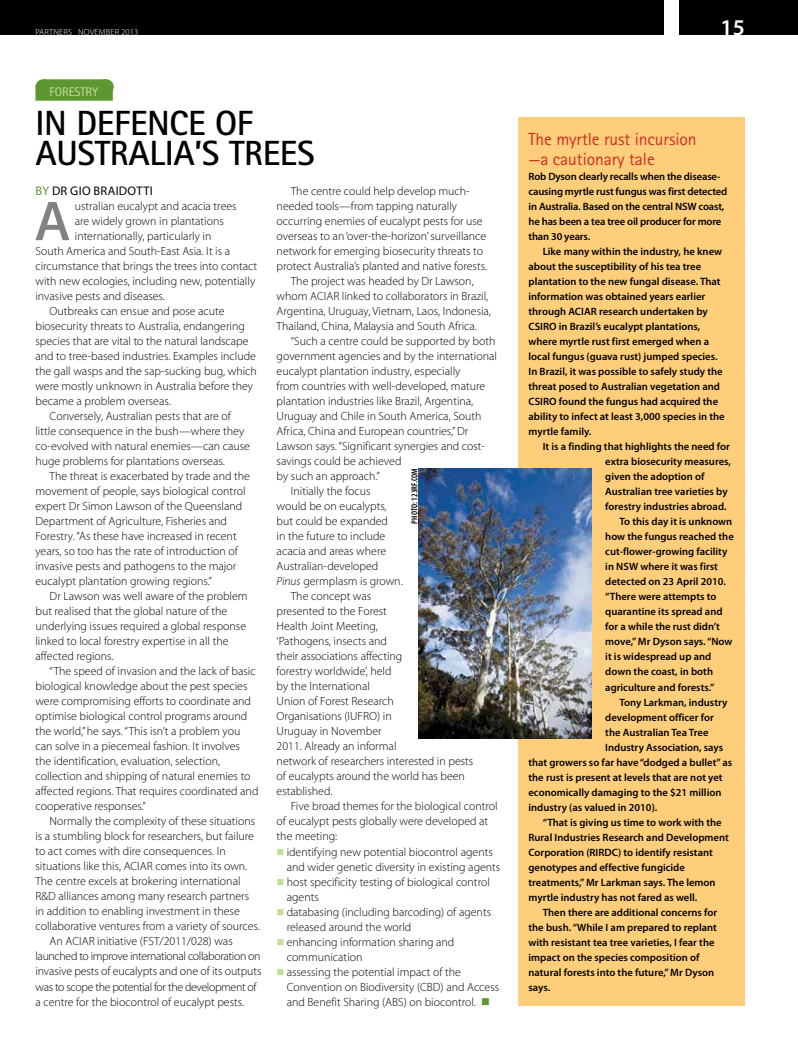
<style>
.page{position:relative;width:798px;height:1053px;background:#fff}
.page>*{position:absolute;margin:0;border:0;box-sizing:border-box;transform-origin:0 0}
._03_Body_Drop_Cap__3{font:800 55.38px "Rotis Sans Serif";color:#808285}
._01_Heading_small{font:700 35px/30px "Rotis Sans Serif";letter-spacing:-.01em;color:#000}
.t1{font:600 22.5px "Myriad Pro";color:#fff}
._05__B_Out_Heading{font:17.5px/20px "Rotis Sans Serif";letter-spacing:-.005em;color:#cf2d22}
._02_Byline{font:12.5px "Myriad Pro";letter-spacing:.025em;color:#000}
._08_Map_heading{font:12.5px "Rotis Sans Serif";letter-spacing:-.005em;color:#c4df9b}
._03_Body{font:300 11.88px/15px "Myriad Pro";color:#000}
._03_Body_No_Indent{font:300 11.88px/15px "Myriad Pro";color:#000}
._03_Body_Drop_Cap__3-2{font:300 11.88px "Myriad Pro";color:#000}
._06_B_Out_Body{font:600 10.62px/15px "Myriad Pro";color:#000}
._05_B_Out_Body_No_In{font:600 10.62px/15px "Myriad Pro";letter-spacing:-.015em;color:#000}
.t2{font:300 8.75px "Myriad Pro";letter-spacing:.02em;color:#fff}
.AciarPicCredit{font:600 condensed 8.75px "Myriad Pro";letter-spacing:.01em;color:#000}
.s1{color:#5e9732}
.s2{font-style:italic}
.s3{color:#c4df9b}
</style>
<div class="page">
<div style="left:0;top:0;width:797px;height:35px;background:#000"></div>
<div style="left:664px;top:0;width:14px;height:35px;background:#fff"></div>
<div style="left:43px;top:79px;width:62px;height:15px;background:#5e9732"></div>
<svg style="left:74px;top:79px;width:32px;height:7px"></svg>
<div style="left:35px;top:86px;width:78px;height:15px;background:#5e9732"></div>
<div style="left:517px;top:117px;width:227px;height:888px;background:#ffce7b"></div>
<img style="left:418px;top:468px;width:173px;height:270px">
<p class="t2" style="left:36px;top:26px;width:104px">PARTNERS NOVEMBER 2013</p>
<p class="t1" style="left:720px;top:13px;width:26px">15</p>
<p class="_08_Map_heading" style="left:50px;top:84px;width:50px">FORESTRY</p>
<p class="_01_Heading_small" style="left:35px;top:108px;width:280px">IN DEFENCE OF<br>AUSTRALIA’S TREES</p>
<p class="_02_Byline" style="left:36px;top:183px;width:119px"><span class="s1">BY</span> DR GIO BRAIDOTTI</p>
<p class="_03_Body_Drop_Cap__3" style="left:35px;top:186px;width:35px">A</p>
<p class="_03_Body_Drop_Cap__3-2" style="left:75px;top:199px;width:163px">ustralian eucalypt and acacia trees</p>
<p class="_03_Body" style="left:276px;top:183px;width:212px;text-indent:14px">The centre could help develop much&shy;needed tools—from tapping naturally occurring enemies of eucalypt pests for use overseas to an ‘over-the-horizon’ surveillance network for emerging biosecurity threats to protect Australia’s planted and native forests.</p>
<p class="_03_Body" style="left:276px;top:273px;width:216px;text-indent:14px">The project was headed by Dr Lawson, whom ACIAR linked to collaborators in Brazil, Argentina, Uruguay, Vietnam, Laos, Indonesia, Thailand, China, Malaysia and South Africa.</p>
<p class="_03_Body" style="left:276px;top:333px;width:222px;text-indent:14px">“Such a centre could be supported by both government agencies and by the international eucalypt plantation industry, especially<br>from countries with well-developed, mature plantation industries like Brazil, Argentina, Uruguay and Chile in South America, South Africa, China and European countries,” Dr Lawson says. “Significant synergies and cost&shy;savings could be achieved<br>by such an approach.”</p>
<p class="_03_Body" style="left:276px;top:483px;width:127px;text-indent:14px">Initially the focus would be on eucalypts, but could be expanded<br>in the future to include acacia and areas where<br>Australian-developed<br><span class="s2">Pinus</span> germplasm is grown.</p>
<p class="_03_Body" style="left:276px;top:588px;width:198px;text-indent:14px">The concept was<br>presented to the Forest<br>Health Joint Meeting,<br>‘Pathogens, insects and<br>their associations affecting<br>forestry worldwide’, held<br>by the International<br>Union of Forest Research<br>Organisations (IUFRO) in<br>Uruguay in November<br>2011. Already an informal<br>network of researchers interested in pests of eucalypts around the world has been established.</p>
<p class="_03_Body" style="left:276px;top:798px;width:222px;text-indent:14px">Five broad themes for the biological control of eucalypt pests globally were developed at the meeting:</p>
<p class="_03_Body_No_Indent" style="left:286px;top:843px;width:215px;text-indent:-10px"><span class="s3">■</span> identifying new potential biocontrol agents and wider genetic diversity in existing agents</p>
<p class="_03_Body_No_Indent" style="left:286px;top:873px;width:204px;text-indent:-10px"><span class="s3">■</span> host specificity testing of biological control agents</p>
<p class="_03_Body_No_Indent" style="left:286px;top:903px;width:206px;text-indent:-10px"><span class="s3">■</span> databasing (including barcoding) of agents released around the world</p>
<p class="_03_Body_No_Indent" style="left:286px;top:933px;width:169px;text-indent:-10px"><span class="s3">■</span> enhancing information sharing and communication</p>
<p class="_03_Body_No_Indent" style="left:286px;top:963px;width:214px;text-indent:-10px"><span class="s3">■</span> assessing the potential impact of the<br>Convention on Biodiversity (CBD) and Access and Benefit Sharing (ABS) on biocontrol. <span class="s1">■</span></p>
<p class="_03_Body_Drop_Cap__3-2" style="left:75px;top:214px;width:150px">are widely grown in plantations</p>
<p class="_03_Body_Drop_Cap__3-2" style="left:75px;top:229px;width:138px">internationally, particularly in</p>
<p class="_03_Body_Drop_Cap__3-2" style="left:35px;top:244px;width:196px">South America and South-East Asia. It is a</p>
<p class="_03_Body_Drop_Cap__3-2" style="left:35px;top:259px;width:223px">circumstance that brings the trees into contact</p>
<p class="_03_Body_Drop_Cap__3-2" style="left:35px;top:274px;width:221px">with new ecologies, including new, potentially</p>
<p class="_03_Body_Drop_Cap__3-2" style="left:35px;top:289px;width:131px">invasive pests and diseases.</p>
<p class="_03_Body" style="left:35px;top:303px;width:223px;text-indent:14px">Outbreaks can ensue and pose acute biosecurity threats to Australia, endangering species that are vital to the natural landscape and to tree-based industries. Examples include the gall wasps and the sap-sucking bug, which were mostly unknown in Australia before they became a problem overseas.</p>
<p class="_03_Body" style="left:35px;top:408px;width:216px;text-indent:14px">Conversely, Australian pests that are of little consequence in the bush—where they co-evolved with natural enemies—can cause huge problems for plantations overseas.</p>
<p class="_03_Body" style="left:35px;top:468px;width:216px;text-indent:14px">The threat is exacerbated by trade and the movement of people, says biological control expert Dr Simon Lawson of the Queensland Department of Agriculture, Fisheries and Forestry. “As these have increased in recent years, so too has the rate of introduction of invasive pests and pathogens to the major eucalypt plantation growing regions.”</p>
<p class="_03_Body" style="left:35px;top:588px;width:214px;text-indent:14px">Dr Lawson was well aware of the problem but realised that the global nature of the underlying issues required a global response linked to local forestry expertise in all the affected regions.</p>
<p class="_03_Body" style="left:35px;top:663px;width:224px;text-indent:14px">“The speed of invasion and the lack of basic biological knowledge about the pest species were compromising efforts to coordinate and optimise biological control programs around the world,” he says. “This isn’t a problem you can solve in a piecemeal fashion. It involves the identification, evaluation, selection, collection and shipping of natural enemies to affected regions. That requires coordinated and cooperative responses.”</p>
<p class="_03_Body" style="left:35px;top:813px;width:226px;text-indent:14px">Normally the complexity of these situations is a stumbling block for researchers, but failure to act comes with dire consequences. In situations like this, ACIAR comes into its own.<br>The centre excels at brokering international R&amp;D alliances among many research partners in addition to enabling investment in these collaborative ventures from a variety of sources.</p>
<p class="_03_Body" style="left:35px;top:933px;width:227px;text-indent:14px">An ACIAR initiative (FST/2011/028) was launched to improve international collaboration on invasive pests of eucalypts and one of its outputs was to scope the potential for the development of a centre for the biocontrol of eucalypt pests.</p>
<p class="AciarPicCredit" style="left:409px;top:524px;width:57px;rotate:-90deg">PHOTO: 123RF.COM</p>
<p class="_05__B_Out_Heading" style="left:528px;top:129px;width:169px">The myrtle rust incursion —a cautionary tale</p>
<p class="_05_B_Out_Body_No_In" style="left:528px;top:169px;width:200px">Rob Dyson clearly recalls when the disease&shy;causing myrtle rust fungus was first detected in Australia. Based on the central NSW coast, he has been a tea tree oil producer for more than 30 years.</p>
<p class="_06_B_Out_Body" style="left:528px;top:244px;width:198px;text-indent:14px">Like many within the industry, he knew about the susceptibility of his tea tree plantation to the new fungal disease. That information was obtained years earlier through ACIAR research undertaken by CSIRO in Brazil’s eucalypt plantations, where myrtle rust first emerged when a local fungus (guava rust) jumped species.<br>In Brazil, it was possible to safely study the threat posed to Australian vegetation and CSIRO found the fungus had acquired the ability to infect at least 3,000 species in the myrtle family.</p>
<p class="_06_B_Out_Body" style="left:605px;top:439px;width:127px;text-indent:-63px">It is a finding that highlights the need for extra biosecurity measures, given the adoption of<br>Australian tree varieties by forestry industries abroad.</p>
<p class="_06_B_Out_Body" style="left:605px;top:514px;width:130px;text-indent:14px">To this day it is unknown how the fungus reached the cut-flower-growing facility in NSW where it was first detected on 23 April 2010. “There were attempts to quarantine its spread and for a while the rust didn’t move,” Mr Dyson says. “Now it is widespread up and down the coast, in both agriculture and forests.”</p>
<p class="_06_B_Out_Body" style="left:619px;top:694px;width:109px">Tony Larkman, industry</p>
<p class="_06_B_Out_Body" style="left:605px;top:709px;width:110px">development officer for</p>
<p class="_06_B_Out_Body" style="left:605px;top:724px;width:105px">the Australian Tea Tree</p>
<p class="_06_B_Out_Body" style="left:605px;top:739px;width:119px">Industry Association, says</p>
<p class="_06_B_Out_Body" style="left:528px;top:754px;width:205px">that growers so far have “dodged a bullet” as</p>
<p class="_06_B_Out_Body" style="left:528px;top:769px;width:196px">the rust is present at levels that are not yet</p>
<p class="_06_B_Out_Body" style="left:528px;top:784px;width:194px">economically damaging to the $21 million</p>
<p class="_06_B_Out_Body" style="left:528px;top:799px;width:130px">industry (as valued in 2010).</p>
<p class="_06_B_Out_Body" style="left:528px;top:814px;width:202px;text-indent:14px">“That is giving us time to work with the Rural Industries Research and Development Corporation (RIRDC) to identify resistant genotypes and effective fungicide treatments,” Mr Larkman says. The lemon myrtle industry has not fared as well.</p>
<p class="_06_B_Out_Body" style="left:528px;top:904px;width:190px;text-indent:14px">Then there are additional concerns for the bush. “While I am prepared to replant with resistant tea tree varieties, I fear the impact on the species composition of natural forests into the future,” Mr Dyson says.</p>
</div>
